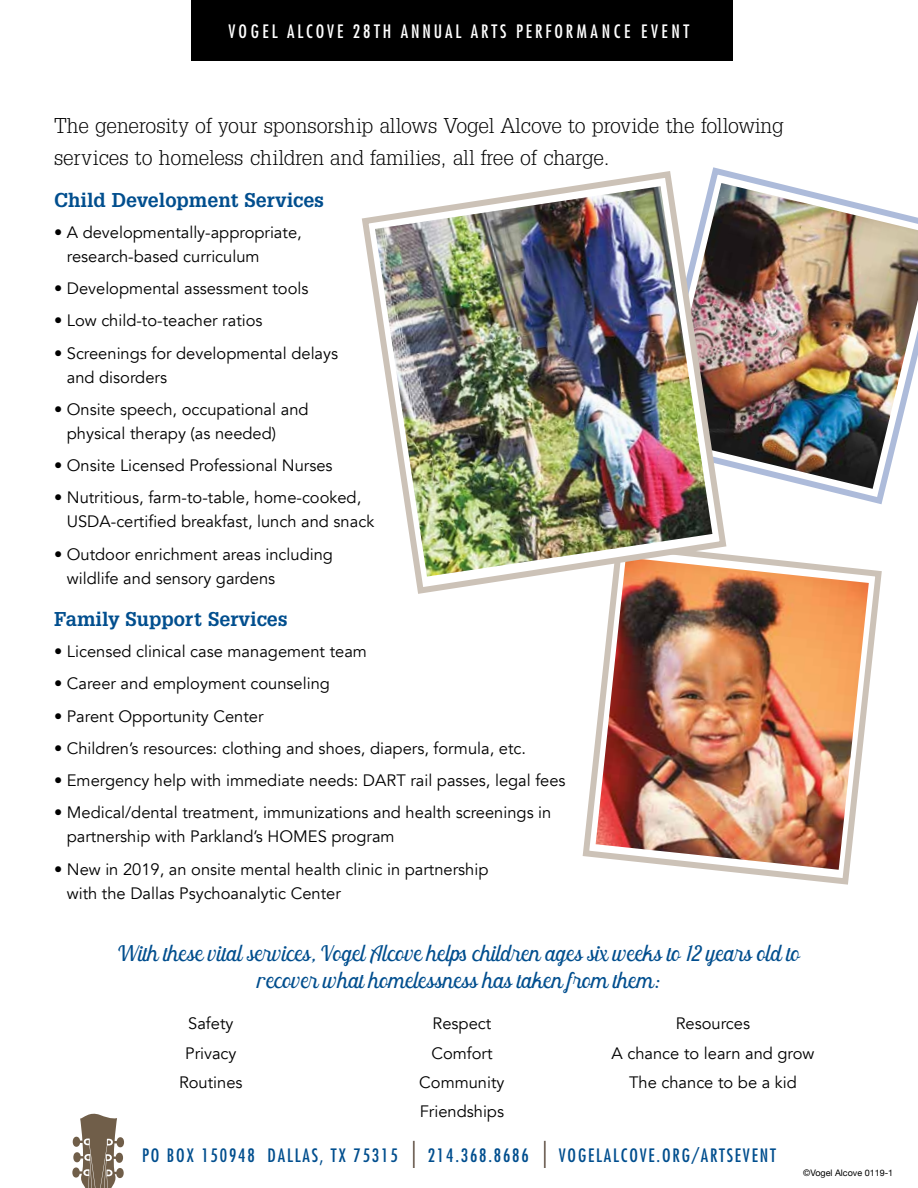
<style>
.page{position:relative;width:918px;height:1188px;background:#fff}
.page>*{position:absolute;margin:0;border:0;box-sizing:border-box;transform-origin:0 0}
.t1{font:22.5px/31.5px "Square Serif Light DTC";color:#000}
.t2{font:21px/27px "Blackout";color:#004e8e;text-align:center}
.t3{font:21px "Square Serif Bold DTC";color:#004e8e}
.t4{font:condensed 18px "Futura";letter-spacing:.1em;color:#004e8e}
.t5{font:condensed 18px "Futura";letter-spacing:.16em;color:#fff}
.t6{font:16.5px/24px "Avenir";color:#000}
.t7{font:9px "Helvetica Neue";color:#000}
.s1{font-size:36px;color:#4e3d2f}
</style>
<div class="page">
<svg style="left:582px;top:554px;width:300px;height:331px"></svg>
<img style="left:596px;top:557px;width:273px;height:313px">
<svg style="left:713px;top:167px;width:172px;height:337px"></svg>
<img style="left:730px;top:183px;width:188px;height:306px">
<svg style="left:362px;top:168px;width:368px;height:429px"></svg>
<img style="left:375px;top:186px;width:337px;height:391px">
<div style="left:191px;top:0;width:542px;height:61px;background:#000"></div>
<svg style="left:72px;top:1113px;width:52px;height:75px"></svg>
<p class="t5" style="left:229px;top:20px;width:462px">VOGEL ALCOVE 28TH ANNUAL ARTS PERFORMANCE EVENT</p>
<h1 class="t1" style="left:54px;top:109px;width:731px">The generosity of your sponsorship allows Vogel Alcove to provide the following services to homeless children and families, all free of charge.</h1>
<p class="t3" style="left:54px;top:188px;width:272px">Child Development Services</p>
<p class="t6" style="left:67px;top:220px;width:236px;text-indent:-13px">• A developmentally-appropriate, research-based curriculum</p>
<p class="t6" style="left:54px;top:277px;width:256px">• Developmental assessment tools</p>
<p class="t6" style="left:54px;top:309px;width:210px">• Low child-to-teacher ratios</p>
<p class="t6" style="left:67px;top:341px;width:273px;text-indent:-13px">• Screenings for developmental delays and disorders</p>
<p class="t6" style="left:67px;top:397px;width:243px;text-indent:-13px">• Onsite speech, occupational and physical therapy (as needed)</p>
<p class="t6" style="left:54px;top:454px;width:280px">• Onsite Licensed Professional Nurses</p>
<p class="t6" style="left:67px;top:486px;width:309px;text-indent:-13px">• Nutritious, farm-to-table, home-cooked,<br>USDA-certified breakfast, lunch and snack</p>
<p class="t6" style="left:67px;top:542px;width:268px;text-indent:-13px">• Outdoor enrichment areas including wildlife and sensory gardens</p>
<p class="t3" style="left:54px;top:607px;width:235px">Family Support Services</p>
<p class="t6" style="left:54px;top:640px;width:314px">• Licensed clinical case management team</p>
<p class="t6" style="left:54px;top:672px;width:277px">• Career and employment counseling</p>
<p class="t6" style="left:54px;top:704px;width:211px">• Parent Opportunity Center</p>
<p class="t6" style="left:54px;top:736px;width:474px">• Children’s resources: clothing and shoes, diapers, formula, etc.</p>
<p class="t6" style="left:54px;top:769px;width:513px">• Emergency help with immediate needs: DART rail passes, legal fees</p>
<p class="t6" style="left:67px;top:801px;width:486px;text-indent:-13px">• Medical/dental treatment, immunizations and health screenings in partnership with Parkland’s HOMES program</p>
<p class="t6" style="left:67px;top:857px;width:423px;text-indent:-13px">• New in 2019, an onsite mental health clinic in partnership with the Dallas Psychoanalytic Center</p>
<p class="t2" style="left:118px;top:943px;width:683px">With these vital services, Vogel Alcove helps children ages six weeks to 12 years old to recover what homelessness has taken from them:</p>
<p class="t6" style="left:179px;top:1009px;width:65px;line-height:29.2px;text-align:center">Safety<br>Privacy<br>Routines</p>
<p class="t6" style="left:419px;top:1009px;width:87px;line-height:29.2px;text-align:center">Respect<br>Comfort<br>Community<br>Friendships</p>
<p class="t6" style="left:612px;top:1009px;width:204px;line-height:29.2px;text-align:center">Resources<br>A chance to learn and grow<br>The chance to be a kid</p>
<p class="t4" style="left:142px;top:1144px;width:635px">PO BOX 150948 DALLAS, TX 75315 <span class="s1">I</span> 214.368.8686 <span class="s1">I</span> VOGELALCOVE.ORG/ARTSEVENT</p>
<p class="t7" style="left:803px;top:1167px;width:92px">©Vogel Alcove 0119-1</p>
</div>
